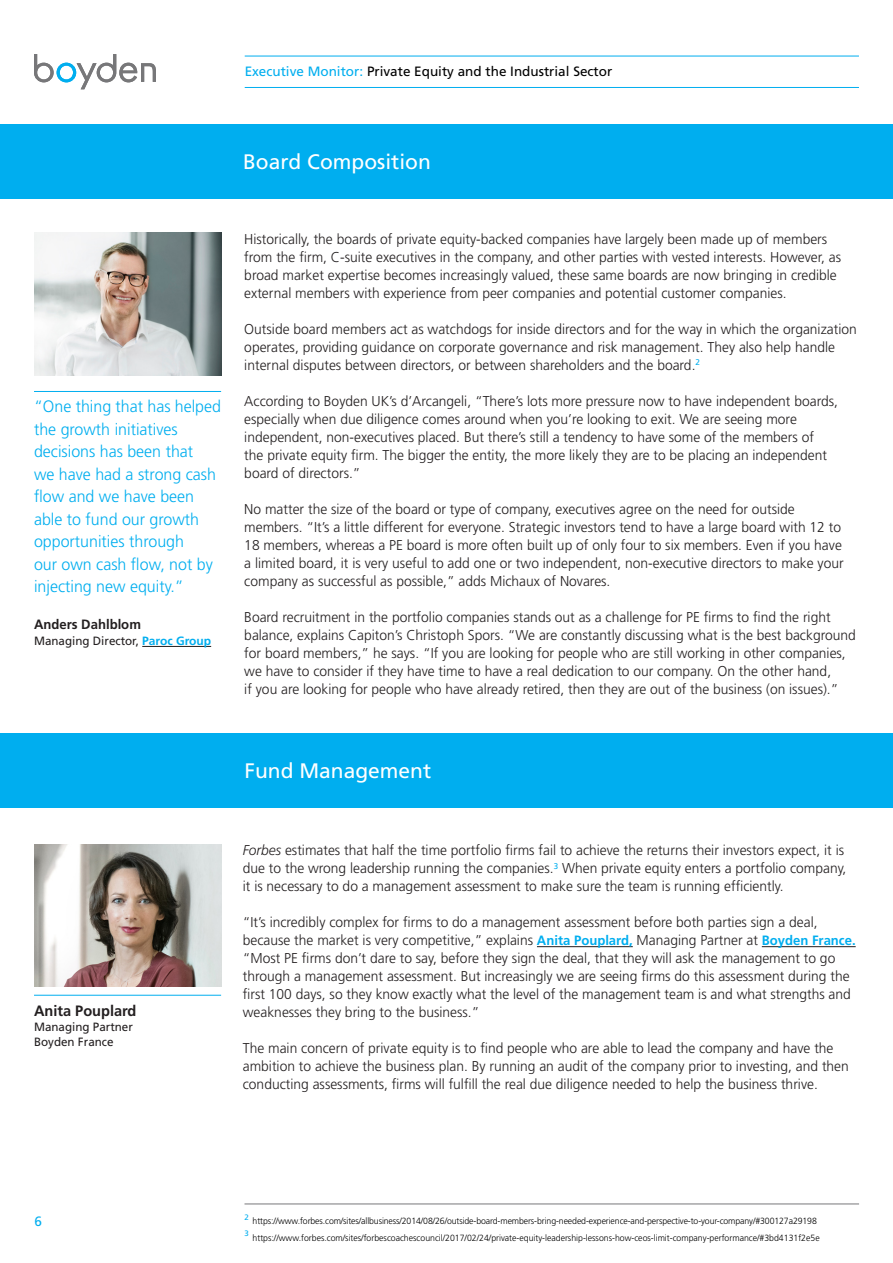
<style>
.page{position:relative;width:893px;height:1263px;background:#fff}
.page>*{position:absolute;margin:0;border:0;box-sizing:border-box;transform-origin:0 0}
.t1{font:21px "Frutiger";color:#fff}
.t2{font:300 16.5px/22.5px "Frutiger";color:#00aeef}
.Body_Text{font:700 15px "Frutiger";color:#231f20}
.t3{font:300 14.25px/18px "Frutiger";color:#231f20}
.t4{font:13.5px "Frutiger";color:#000}
.t5{font:700 13.5px "Frutiger";color:#231f20}
.t6{font:13.5px "Frutiger";color:#00aeef}
.Body_Text-2{font:12px/15px "Frutiger";color:#231f20}
.Paragraph_Style_1{font:300 9px "Frutiger";color:#000}
.Paragraph_Style_1-2{font:7.8px "Frutiger";color:#00aeef}
.s1{color:#00aeef}
.s2{font-weight:700;color:#00aeef}
.s3{font-style:italic}
.s4{font-weight:700;font-size:13.5px;color:#00aeef}
</style>
<div class="page">
<svg style="left:34px;top:54px;width:122px;height:35px"></svg>
<hr style="left:537px;top:946px;width:96px;height:1px;background:#231f20">
<hr style="left:762px;top:946px;width:94px;height:1px;background:#231f20">
<div style="left:0;top:124px;width:893px;height:74px;background:#00aeef"></div>
<div style="left:0;top:733px;width:893px;height:74px;background:#00aeef"></div>
<hr style="left:34px;top:391px;width:187px;height:1px;background:#00aeef">
<hr style="left:142px;top:646px;width:69px;height:1px;background:#231f20">
<img style="left:34px;top:232px;width:187px;height:143px">
<hr style="left:34px;top:995px;width:187px;height:1px;background:#00aeef">
<img style="left:34px;top:844px;width:187px;height:143px">
<hr style="left:244px;top:1204px;width:615px;height:1px;background:#77777a">
<hr style="left:245px;top:56px;width:614px;height:1px;background:#00aeef">
<hr style="left:245px;top:87px;width:614px;height:1px;background:#00aeef">
<p class="t4" style="left:245px;top:64px;width:369px"><span class="s1">Executive Monitor:</span> Private Equity and the Industrial Sector</p>
<p class="t2" style="left:34px;top:395px;width:189px">“One thing that has helped the growth initiatives decisions has been that<br>we have had a strong cash flow and we have been able to fund our growth opportunities through<br>our own cash flow, not by injecting new equity.”</p>
<p class="t5" style="left:34px;top:616px;width:108px">Anders Dahlblom</p>
<p class="Body_Text-2" style="left:34px;top:633px;width:179px">Managing Director, <span class="s2">Paroc Group</span></p>
<p class="t1" style="left:243px;top:150px;width:189px">Board Composition</p>
<p class="t3" style="left:244px;top:230px;width:598px">Historically, the boards of private equity-backed companies have largely been made up of members from the firm, C-suite executives in the company, and other parties with vested interests. However, as broad market expertise becomes increasingly valued, these same boards are now bringing in credible external members with experience from peer companies and potential customer companies.</p>
<p class="t3" style="left:244px;top:320px;width:614px">Outside board members act as watchdogs for inside directors and for the way in which the organization operates, providing guidance on corporate governance and risk management. They also help handle internal disputes between directors, or between shareholders and the board.<sup>2</sup></p>
<p class="t3" style="left:244px;top:392px;width:595px">According to Boyden UK’s d’Arcangeli, “There’s lots more pressure now to have independent boards, especially when due diligence comes around when you’re looking to exit. We are seeing more independent, non-executives placed. But there’s still a tendency to have some of the members of<br>the private equity firm. The bigger the entity, the more likely they are to be placing an independent board of directors.”</p>
<p class="t3" style="left:244px;top:500px;width:601px">No matter the size of the board or type of company, executives agree on the need for outside members. “It’s a little different for everyone. Strategic investors tend to have a large board with 12 to 18 members, whereas a PE board is more often built up of only four to six members. Even if you have a limited board, it is very useful to add one or two independent, non-executive directors to make your company as successful as possible,” adds Michaux of Novares.</p>
<p class="t3" style="left:244px;top:608px;width:613px">Board recruitment in the portfolio companies stands out as a challenge for PE firms to find the right balance, explains Capiton’s Christoph Spors. “We are constantly discussing what is the best background for board members,” he says. “If you are looking for people who are still working in other companies, we have to consider if they have time to have a real dedication to our company. On the other hand,<br>if you are looking for people who have already retired, then they are out of the business (on issues).”</p>
<p class="Body_Text" style="left:34px;top:1002px;width:104px">Anita Pouplard</p>
<p class="Body_Text-2" style="left:34px;top:1019px;width:100px">Managing Partner<br>Boyden France</p>
<p class="t1" style="left:245px;top:759px;width:188px">Fund Management</p>
<p class="t3" style="left:243px;top:841px;width:605px"><span class="s3">Forbes</span> estimates that half the time portfolio firms fail to achieve the returns their investors expect, it is due to the wrong leadership running the companies.<sup>3</sup> When private equity enters a portfolio company, it is necessary to do a management assessment to make sure the team is running efficiently.</p>
<p class="t3" style="left:243px;top:913px;width:614px">“It’s incredibly complex for firms to do a management assessment before both parties sign a deal, because the market is very competitive,” explains <span class="s4">Anita Pouplard,</span> Managing Partner at <span class="s4">Boyden France. </span>“Most PE firms don’t dare to say, before they sign the deal, that they will ask the management to go through a management assessment. But increasingly we are seeing firms do this assessment during the first 100 days, so they know exactly what the level of the management team is and what strengths and weaknesses they bring to the business.”</p>
<p class="t3" style="left:243px;top:1039px;width:608px">The main concern of private equity is to find people who are able to lead the company and have the ambition to achieve the business plan. By running an audit of the company prior to investing, and then conducting assessments, firms will fulfill the real due diligence needed to help the business thrive.</p>
<p class="t6" style="left:34px;top:1213px;width:9px">6</p>
<p class="Paragraph_Style_1-2" style="left:244px;top:1212px;width:6px">2</p>
<p class="Paragraph_Style_1" style="left:253px;top:1216px;width:566px">https://www.forbes.com/sites/allbusiness/2014/08/26/outside-board-members-bring-needed-experience-and-perspective-to-your-company/#300127a29198</p>
<p class="Paragraph_Style_1-2" style="left:244px;top:1229px;width:6px">3</p>
<p class="Paragraph_Style_1" style="left:253px;top:1233px;width:569px">https://www.forbes.com/sites/forbescoachescouncil/2017/02/24/private-equity-leadership-lessons-how-ceos-limit-company-performance/#3bd4131f2e5e</p>
</div>
